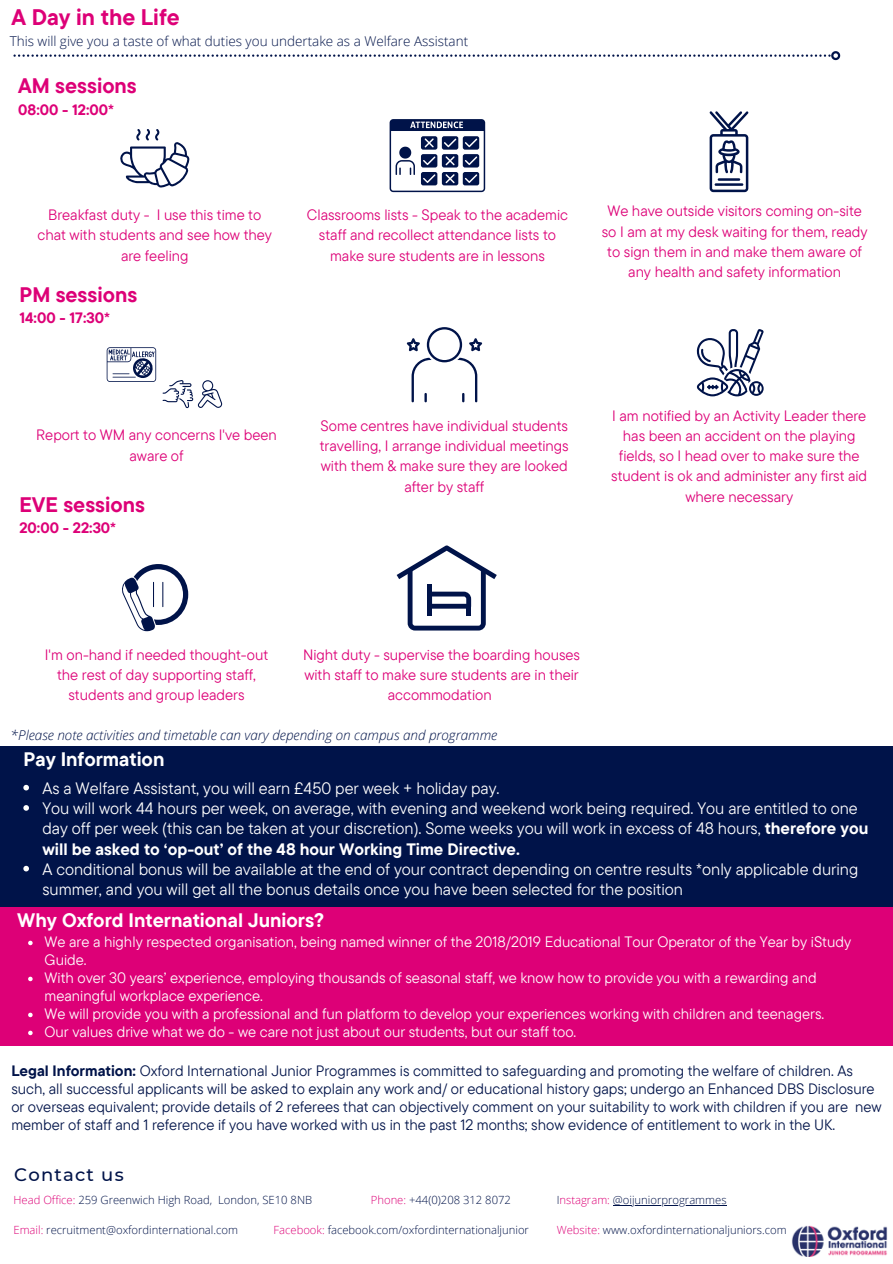
<style>
.page{position:relative;width:893px;height:1264px;background:#fff}
.page>*{position:absolute;margin:0;border:0;box-sizing:border-box;transform-origin:0 0}
.t1{font:700 22.5px "TT Commons Pro";color:#d07}
.t2{font:700 21px "TT Commons Pro";color:#d07}
.t3{font:700 19.5px "TT Commons Pro";color:#fff}
.t4{font:500 18px "Montserrat";letter-spacing:.065em;color:#001349}
.t5{font:16.5px/20.2px "TT Commons Pro";color:#fff}
.t6{font:15px/20.2px "TT Commons Pro";color:#d07;text-align:center}
.t7{font:15px/18px "TT Commons Pro";color:#001349}
.t8{font:15px/18px "TT Commons Pro";color:#fff}
.t9{font:700 15px "TT Commons Pro";color:#d07}
.t10{font:italic 300 13.5px "Open Sans";color:#001349}
.t11{font:300 13.5px "Open Sans";color:#001349}
.t12{font:300 11.25px "Open Sans";color:#001349}
.s1{font-weight:700}
.s2{color:#d07}
</style>
<div class="page">
<svg style="left:13px;top:51px;width:828px;height:10px"></svg>
<div style="left:0;top:746px;width:892px;height:161px;background:#001349"></div>
<svg style="left:120px;top:129px;width:69px;height:58px"></svg>
<svg style="left:389px;top:119px;width:96px;height:73px"></svg>
<svg style="left:696px;top:329px;width:67px;height:67px"></svg>
<svg style="left:107px;top:347px;width:49px;height:35px"></svg>
<svg style="left:407px;top:327px;width:75px;height:75px"></svg>
<svg style="left:122px;top:564px;width:66px;height:67px"></svg>
<svg style="left:396px;top:545px;width:100px;height:85px"></svg>
<div style="left:427px;top:584px;width:5px;height:32px;background:#001349"></div>
<div style="left:466px;top:606px;width:5px;height:10px;background:#001349"></div>
<div style="left:0;top:907px;width:892px;height:138px;background:#d07"></div>
<img style="left:791px;top:1225px;width:96px;height:31px">
<svg style="left:709px;top:111px;width:39px;height:81px"></svg>
<hr style="left:717px;top:178px;width:23px;height:3px;background:#001349">
<hr style="left:714px;top:183px;width:29px;height:3px;background:#001349">
<svg style="left:162px;top:380px;width:60px;height:28px"></svg>
<svg style="left:23px;top:784px;width:6px;height:6px"></svg>
<svg style="left:23px;top:805px;width:6px;height:5px"></svg>
<svg style="left:23px;top:865px;width:6px;height:6px"></svg>
<svg style="left:28px;top:940px;width:5px;height:5px"></svg>
<svg style="left:28px;top:976px;width:5px;height:5px"></svg>
<svg style="left:28px;top:1012px;width:5px;height:5px"></svg>
<svg style="left:28px;top:1030px;width:5px;height:5px"></svg>
<hr style="left:613px;top:1204px;width:113px;height:1px;background:#001349">
<h1 class="t1" style="left:11px;top:3px;width:170px">A Day in the Life</h1>
<p class="t11" style="left:10px;top:31px;width:460px">This will give you a taste of what duties you undertake as a Welfare Assistant</p>
<h2 class="t2" style="left:18px;top:72px;width:120px">AM sessions</h2>
<p class="t9" style="left:18px;top:100px;width:97px">08:00 - 12:00*</p>
<p class="t6" style="left:37px;top:204px;width:236px">Breakfast duty - I use this time to chat with students and see how they are feeling</p>
<p class="t6" style="left:307px;top:204px;width:263px">Classrooms lists - Speak to the academic staff and recollect attendance lists to make sure students are in lessons</p>
<p class="t6" style="left:601px;top:201px;width:267px">We have outside visitors coming on-site so I am at my desk waiting for them, ready to sign them in and make them aware of any health and safety information</p>
<h2 class="t2" style="left:19px;top:281px;width:119px">PM sessions</h2>
<p class="t9" style="left:19px;top:308px;width:92px">14:00 - 17:30*</p>
<p class="t6" style="left:36px;top:424px;width:242px">Report to WM any concerns I've been aware of</p>
<p class="t6" style="left:320px;top:415px;width:250px">Some centres have individual students travelling, I arrange individual meetings with them &amp; make sure they are looked after by staff</p>
<h2 class="t2" style="left:19px;top:491px;width:127px">EVE sessions</h2>
<p class="t9" style="left:19px;top:518px;width:98px">20:00 - 22:30*</p>
<p class="t6" style="left:611px;top:405px;width:257px">I am notified by an Activity Leader there has been an accident on the playing fields, so I head over to make sure the student is ok and administer any first aid where necessary</p>
<p class="t6" style="left:45px;top:644px;width:225px">I'm on-hand if needed thought-out the rest of day supporting staff, students and group leaders</p>
<p class="t6" style="left:303px;top:644px;width:278px">Night duty - supervise the boarding houses with staff to make sure students are in their accommodation</p>
<p class="t10" style="left:11px;top:725px;width:488px">*Please note activities and timetable can vary depending on campus and programme</p>
<h3 class="t3" style="left:23px;top:746px;width:142px">Pay Information</h3>
<p class="t5" style="left:42px;top:777px;width:827px">As a Welfare Assistant, you will earn £450 per week + holiday pay.<br>You will work 44 hours per week, on average, with evening and weekend work being required. You are entitled to one day off per week (this can be taken at your discretion). Some weeks you will work in excess of 48 hours, <span class="s1">therefore you will be asked to ‘op-out’ of the 48 hour Working Time Directive.</span></p>
<p class="t5" style="left:42px;top:858px;width:817px">A conditional bonus will be available at the end of your contract depending on centre results *only applicable during summer, and you will get all the bonus details once you have been selected for the position</p>
<h3 class="t3" style="left:17px;top:907px;width:308px">Why Oxford International Juniors?</h3>
<p class="t8" style="left:45px;top:932px;width:808px">We are a highly respected organisation, being named winner of the 2018/2019 Educational Tour Operator of the Year by iStudy Guide.<br>With over 30 years’ experience, employing thousands of seasonal staff, we know how to provide you with a rewarding and meaningful workplace experience.<br>We will provide you with a professional and fun platform to develop your experiences working with children and teenagers.<br>Our values drive what we do - we care not just about our students, but our staff too.</p>
<p class="t7" style="left:11px;top:1061px;width:871px"><span class="s1">Legal Information:</span> Oxford International Junior Programmes is committed to safeguarding and promoting the welfare of children. As such, all successful applicants will be asked to explain any work and/ or educational history gaps; undergo an Enhanced DBS Disclosure or overseas equivalent; provide details of 2 referees that can objectively comment on your suitability to work with children if you are new member of staff and 1 reference if you have worked with us in the past 12 months; show evidence of entitlement to work in the UK.</p>
<p class="t4" style="left:14px;top:1163px;width:111px">Contact us</p>
<p class="t12" style="left:13px;top:1191px;width:300px"><span class="s2">Head Office:</span> 259 Greenwich High Road, London, SE10 8NB</p>
<p class="t12" style="left:371px;top:1191px;width:142px"><span class="s2">Phone:</span> +44(0)208 312 8072</p>
<p class="t12" style="left:13px;top:1221px;width:226px"><span class="s2">Email:</span> recruitment@oxfordinternational.com</p>
<p class="t12" style="left:273px;top:1221px;width:257px"><span class="s2">Facebook:</span> facebook.com/oxfordinternationaljunior</p>
<p class="t12" style="left:556px;top:1191px;width:171px">I<span class="s2">nstagram:</span> @oijuniorprogrammes</p>
<p class="t12" style="left:556px;top:1221px;width:231px"><span class="s2">Website:</span> www.oxfordinternationaljuniors.com</p>
</div>
